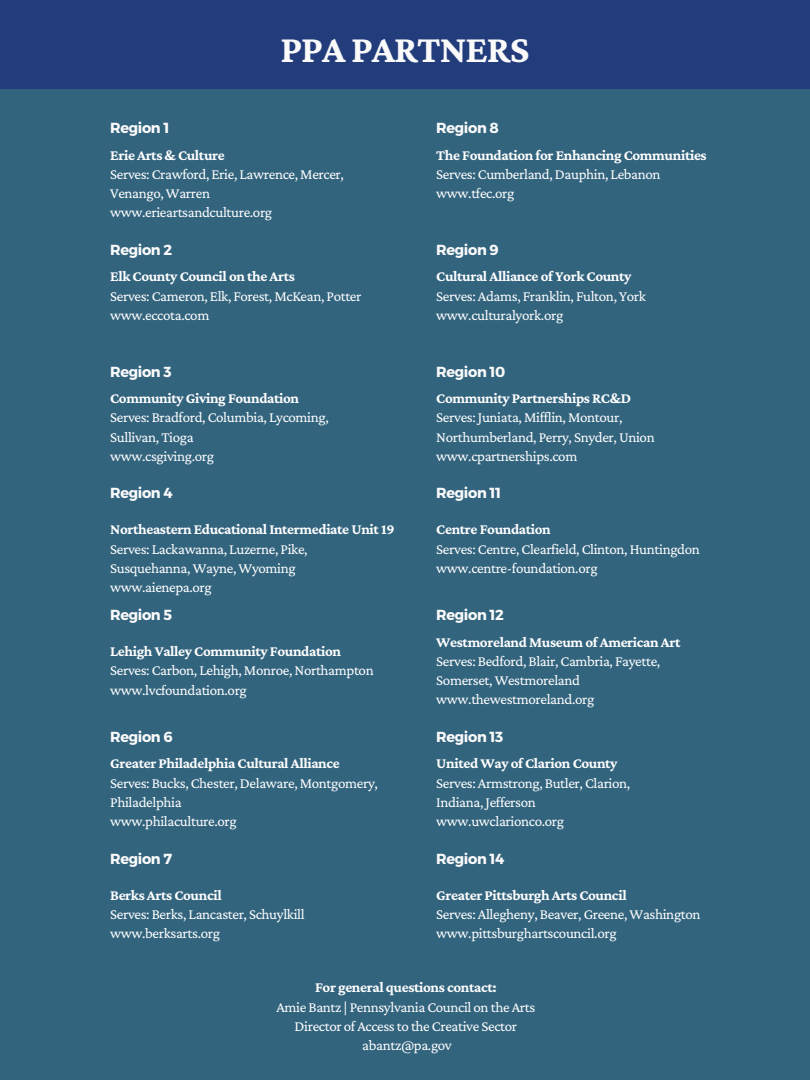
<style>
.page{position:relative;width:810px;height:1080px;background:#33647e}
.page>*{position:absolute;margin:0;border:0;box-sizing:border-box;transform-origin:0 0}
.t1{font:700 39.25px "Crimson Pro";letter-spacing:-.025em;color:#fafafa}
.t2{font:15px/19.2px "Crimson Pro";letter-spacing:-.025em;color:#fff}
.t3{font:700 15px "Crimson Pro";letter-spacing:-.025em;color:#fff}
.t4{font:700 14.56px "Montserrat";letter-spacing:-.025em;color:#fafafa}
</style>
<div class="page">
<div style="left:0;top:0;width:810px;height:89px;background:#233d7c"></div>
<p class="t4" style="left:110px;top:118px;width:61px">Region 1</p>
<p class="t1" style="left:280px;top:27px;width:251px">PPA PARTNERS</p>
<p class="t4" style="left:436px;top:118px;width:64px">Region 8</p>
<p class="t3" style="left:110px;top:146px;width:116px">Erie Arts &amp; Culture</p>
<p class="t2" style="left:110px;top:164px;width:235px">Serves: Crawford, Erie, Lawrence, Mercer,<br>Venango, Warren</p>
<p class="t2" style="left:110px;top:202px;width:164px">www.erieartsandculture.org</p>
<p class="t4" style="left:110px;top:240px;width:63px">Region 2</p>
<p class="t3" style="left:110px;top:268px;width:186px">Elk County Council on the Arts</p>
<p class="t2" style="left:110px;top:286px;width:253px">Serves: Cameron, Elk, Forest, McKean, Potter</p>
<p class="t2" style="left:110px;top:305px;width:101px">www.eccota.com</p>
<p class="t4" style="left:110px;top:362px;width:63px">Region 3</p>
<p class="t3" style="left:110px;top:390px;width:191px">Community Giving Foundation</p>
<p class="t2" style="left:110px;top:408px;width:220px">Serves: Bradford, Columbia, Lycoming,<br>Sullivan, Tioga</p>
<p class="t2" style="left:110px;top:446px;width:105px">www.csgiving.org</p>
<p class="t4" style="left:110px;top:484px;width:64px">Region 4</p>
<p class="t3" style="left:110px;top:521px;width:286px">Northeastern Educational Intermediate Unit 19</p>
<p class="t2" style="left:110px;top:539px;width:199px">Serves: Lackawanna, Luzerne, Pike,</p>
<p class="t2" style="left:110px;top:558px;width:187px">Susquehanna, Wayne, Wyoming</p>
<p class="t2" style="left:110px;top:577px;width:103px">www.aienepa.org</p>
<p class="t4" style="left:110px;top:606px;width:63px">Region 5</p>
<p class="t3" style="left:110px;top:643px;width:232px">Lehigh Valley Community Foundation</p>
<p class="t2" style="left:110px;top:661px;width:265px">Serves: Carbon, Lehigh, Monroe, Northampton</p>
<p class="t2" style="left:110px;top:680px;width:138px">www.lvcfoundation.org</p>
<p class="t4" style="left:110px;top:727px;width:64px">Region 6</p>
<p class="t3" style="left:110px;top:755px;width:231px">Greater Philadelphia Cultural Alliance</p>
<p class="t2" style="left:110px;top:773px;width:269px">Serves: Bucks, Chester, Delaware, Montgomery,<br>Philadelphia</p>
<p class="t2" style="left:110px;top:811px;width:128px">www.philaculture.org</p>
<p class="t4" style="left:110px;top:849px;width:63px">Region 7</p>
<p class="t3" style="left:110px;top:886px;width:113px">Berks Arts Council</p>
<p class="t2" style="left:110px;top:904px;width:196px">Serves: Berks, Lancaster, Schuylkill</p>
<p class="t2" style="left:110px;top:924px;width:111px">www.berksarts.org</p>
<p class="t3" style="left:436px;top:146px;width:272px">The Foundation for Enhancing Communities</p>
<p class="t2" style="left:436px;top:164px;width:226px">Serves: Cumberland, Dauphin, Lebanon</p>
<p class="t2" style="left:436px;top:183px;width:80px">www.tfec.org</p>
<p class="t4" style="left:436px;top:240px;width:64px">Region 9</p>
<p class="t3" style="left:436px;top:268px;width:197px">Cultural Alliance of York County</p>
<p class="t2" style="left:436px;top:286px;width:211px">Serves: Adams, Franklin, Fulton, York</p>
<p class="t2" style="left:436px;top:305px;width:128px">www.culturalyork.org</p>
<p class="t4" style="left:436px;top:362px;width:71px">Region 10</p>
<p class="t3" style="left:436px;top:390px;width:196px">Community Partnerships RC&amp;D</p>
<p class="t2" style="left:436px;top:408px;width:220px">Serves: Juniata, Mifflin, Montour,<br>Northumberland, Perry, Snyder, Union</p>
<p class="t2" style="left:436px;top:446px;width:143px">www.cpartnerships.com</p>
<p class="t4" style="left:436px;top:484px;width:66px">Region 11</p>
<p class="t3" style="left:436px;top:521px;width:116px">Centre Foundation</p>
<p class="t2" style="left:436px;top:539px;width:265px">Serves: Centre, Clearfield, Clinton, Huntingdon</p>
<p class="t2" style="left:436px;top:558px;width:163px">www.centre-foundation.org</p>
<p class="t4" style="left:436px;top:606px;width:69px">Region 12</p>
<p class="t3" style="left:436px;top:633px;width:246px">Westmoreland Museum of American Art</p>
<p class="t2" style="left:436px;top:651px;width:225px">Serves: Bedford, Blair, Cambria, Fayette,<br>Somerset, Westmoreland</p>
<p class="t2" style="left:436px;top:690px;width:160px">www.thewestmoreland.org</p>
<p class="t4" style="left:436px;top:727px;width:68px">Region 13</p>
<p class="t3" style="left:436px;top:755px;width:183px">United Way of Clarion County</p>
<p class="t2" style="left:436px;top:773px;width:196px">Serves: Armstrong, Butler, Clarion,<br>Indiana, Jefferson</p>
<p class="t2" style="left:436px;top:811px;width:129px">www.uwclarionco.org</p>
<p class="t4" style="left:436px;top:849px;width:70px">Region 14</p>
<p class="t3" style="left:436px;top:886px;width:192px">Greater Pittsburgh Arts Council</p>
<p class="t2" style="left:436px;top:904px;width:266px">Serves: Allegheny, Beaver, Greene, Washington</p>
<p class="t2" style="left:436px;top:924px;width:182px">www.pittsburghartscouncil.org</p>
<p class="t3" style="left:315px;top:979px;width:183px">For general questions contact:</p>
<p class="t2" style="left:276px;top:997px;width:260px">Amie Bantz | Pennsylvania Council on the Arts</p>
<p class="t2" style="left:295px;top:1016px;width:224px">Director of Access to the Creative Sector</p>
<p class="t2" style="left:362px;top:1035px;width:91px">abantz@pa.gov</p>
</div>
